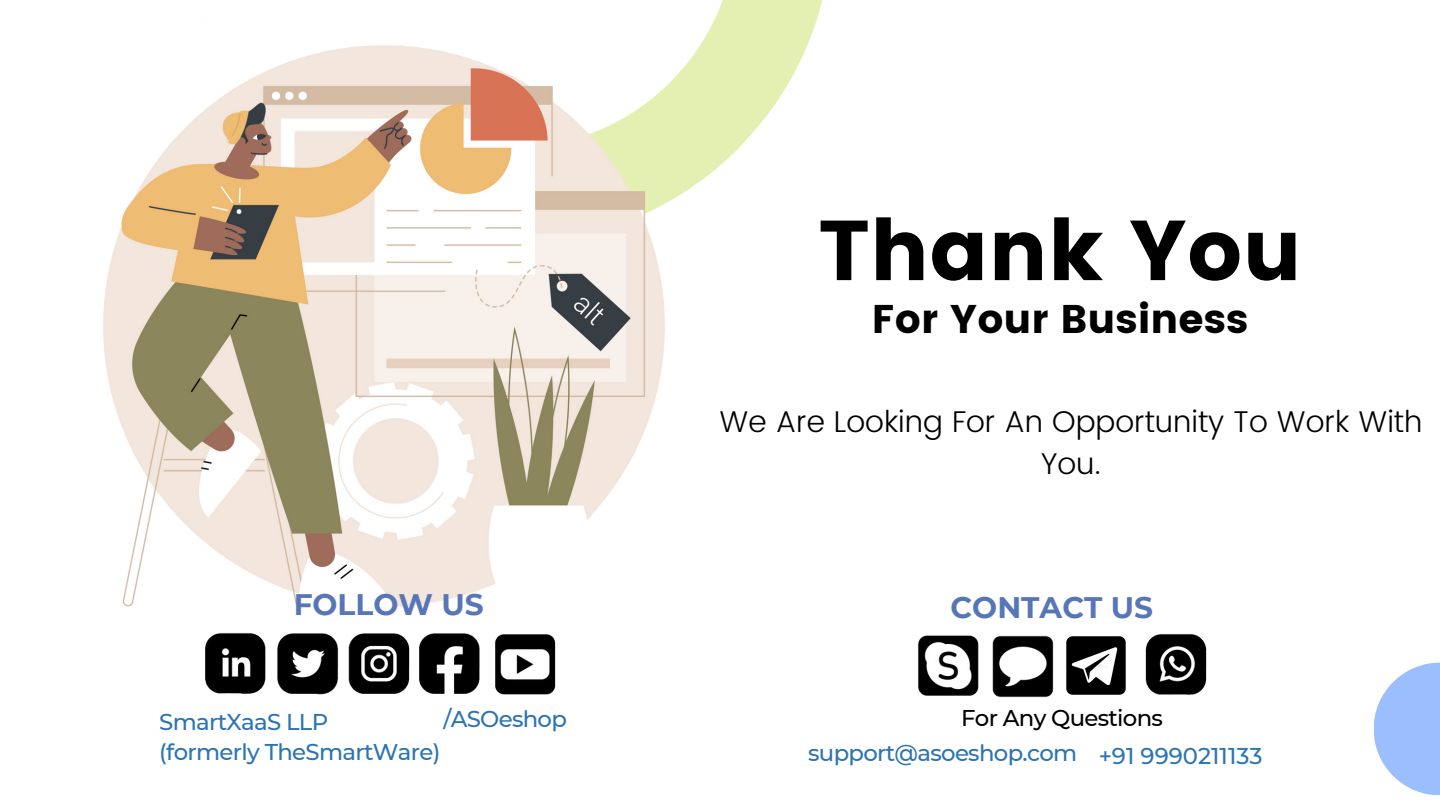
<style>
.page{position:relative;width:1440px;height:810px;background:#fff}
.page>*{position:absolute;margin:0;border:0;box-sizing:border-box;transform-origin:0 0}
.t1{font:84.8px "Poppins";color:#000}
.t2{font:40px "Poppins";color:#000}
.t3{font:300 30px/42px "Poppins";color:#000;text-align:center}
.t4{font:700 29.7px "Montserrat";color:#5676b7}
.t5{font:500 22.8px "Montserrat";letter-spacing:-.03em;color:#2c74b2}
.t6{font:500 22.8px "Montserrat";letter-spacing:-.03em;color:#000}
.t7{font:500 22.8px "Montserrat";color:#2c74b2}
</style>
<div class="page">
<svg style="left:767px;top:0;width:56px;height:115px;fill:#e4f0b2"></svg>
<img style="left:103px;top:0;width:664px;height:684px">
<svg style="left:1374px;top:663px;width:66px;height:132px;fill:#9bbeff"></svg>
<img style="left:349px;top:631px;width:69px;height:63px">
<img style="left:205px;top:630px;width:72px;height:64px">
<img style="left:270px;top:631px;width:79px;height:64px">
<img style="left:420px;top:631px;width:69px;height:63px">
<img style="left:1145px;top:633px;width:62px;height:62px">
<img style="left:918px;top:635px;width:61px;height:61px">
<img style="left:489px;top:628px;width:70px;height:67px">
<img style="left:1066px;top:636px;width:60px;height:59px">
<img style="left:992px;top:635px;width:62px;height:63px">
<p class="t1" style="left:818px;top:201px;width:485px">Thank You</p>
<h2 class="t2" style="left:872px;top:296px;width:378px">For Your Business</h2>
<p class="t4" style="left:294px;top:586px;width:191px">FOLLOW US</p>
<h1 class="t3" style="left:720px;top:401px;width:704px">We Are Looking For An Opportunity To Work With<br>You.</h1>
<p class="t4" style="left:951px;top:589px;width:204px">CONTACT US</p>
<p class="t5" style="left:443px;top:705px;width:125px">/ASOeshop</p>
<p class="t6" style="left:961px;top:704px;width:203px">For Any Questions</p>
<p class="t5" style="left:808px;top:739px;width:271px">support@asoeshop.com</p>
<p class="t5" style="left:159px;top:707px;width:170px">SmartXaaS LLP</p>
<p class="t5" style="left:159px;top:738px;width:283px">(formerly TheSmartWare)</p>
<p class="t7" style="left:1099px;top:742px;width:165px">+91 9990211133</p>
</div>
